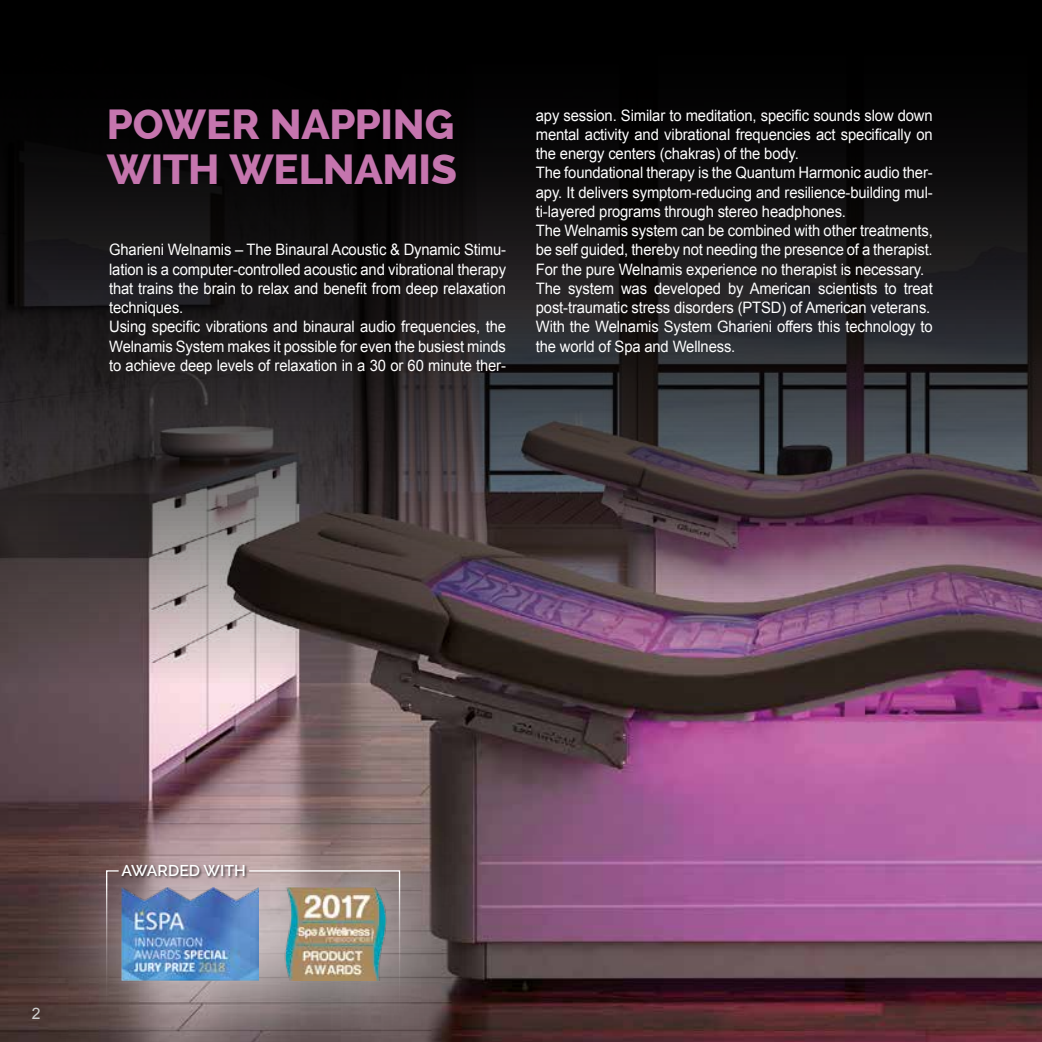
<style>
.page{position:relative;width:1042px;height:1042px;background:#fff}
.page>*{position:absolute;margin:0;border:0;box-sizing:border-box;transform-origin:0 0}
.t1{font:800 42px/45.5px "Raleway";letter-spacing:-.005em;color:#c575ae}
.t2{font:15.75px/19.2px "Arial";letter-spacing:-.01em;color:#fff;scale:.94 1}
.t3{font:600 15.75px "Raleway";color:#fff}
.t4{font:15.75px "Arial";color:#d0d0d0}
</style>
<div class="page">
<img style="left:0;top:0;width:1042px;height:1042px">
<div style="left:21px;top:786px;width:462px;height:256px;background:#fff;opacity:.79"></div>
<div style="left:121px;top:864px;width:127px;height:15px;background:#000;opacity:.58"></div>
<img style="left:105px;top:869px;width:296px;height:173px">
<h1 class="t1" style="left:107px;top:101px;width:352px">POWER NAPPING<br>WITH WELNAMIS</h1>
<p class="t2" style="left:109px;top:240px;width:424px">Gharieni Welnamis – The Binaural Acoustic &amp; Dynamic Stimu&shy;lation is a computer-controlled acoustic and vibrational therapy that trains the brain to relax and benefit from deep relaxation techniques.<br>Using specific vibrations and binaural audio frequencies, the Welnamis System makes it possible for even the busiest minds to achieve deep levels of relaxation in a 30 or 60 minute ther-</p>
<p class="t2" style="left:536px;top:106px;width:424px">apy session. Similar to meditation, specific sounds slow down mental activity and vibrational frequencies act specifically on the energy centers (chakras) of the body.<br>The foundational therapy is the Quantum Harmonic audio ther&shy;apy. It delivers symptom-reducing and resilience-building mul&shy;ti-layered programs through stereo headphones.<br>The Welnamis system can be combined with other treatments, be self guided, thereby not needing the presence of a therapist.<br>For the pure Welnamis experience no therapist is necessary.<br>The system was developed by American scientists to treat post-traumatic stress disorders (PTSD) of American veterans.<br>With the Welnamis System Gharieni offers this technology to the world of Spa and Wellness.</p>
<p class="t4" style="left:32px;top:1003px;width:10px">2</p>
<p class="t3" style="left:121px;top:861px;width:126px">AWARDED WITH</p>
</div>
